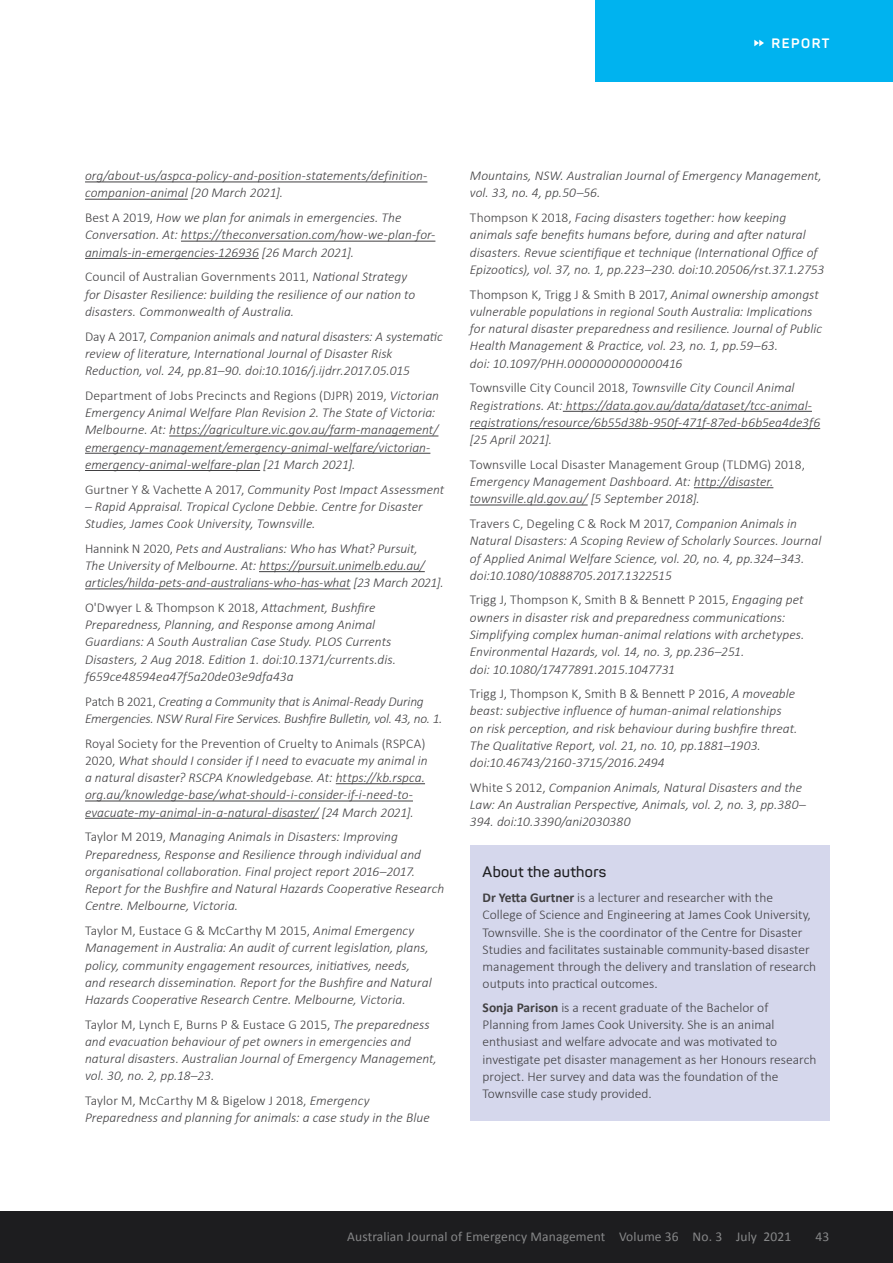
<style>
.page{position:relative;width:893px;height:1263px;background:#fff}
.page>*{position:absolute;margin:0;border:0;box-sizing:border-box;transform-origin:0 0}
.t1{font:600 15px "Panton";letter-spacing:.02em;color:#1d1d1f}
.t2{font:italic 300 13.5px/17.2px "Calibri";letter-spacing:.005em;color:#414042}
.t3{font:300 13.5px/17.2px "Calibri";color:#414042}
.t4{font:italic 300 13.5px/17.2px "Calibri";letter-spacing:-.015em;color:#414042}
.t5{font:13.5px "Calibri";letter-spacing:.01em;color:#868788}
.t6{font:700 13.5px "Panton";letter-spacing:.11em;color:#fff}
.s1{font-style:normal}
.s2{font-weight:700}
</style>
<div class="page">
<div style="left:596px;top:0;width:297px;height:81px;background:#00b3ef"></div>
<svg style="left:754px;top:40px;width:10px;height:6px"></svg>
<div style="left:0;top:1212px;width:893px;height:51px;background:#1d1d1f"></div>
<hr style="left:85px;top:182px;width:342px;height:1px;background:#414042">
<hr style="left:85px;top:199px;width:103px;height:1px;background:#414042">
<hr style="left:181px;top:241px;width:254px;height:1px;background:#414042">
<hr style="left:85px;top:258px;width:174px;height:1px;background:#414042">
<hr style="left:169px;top:436px;width:269px;height:1px;background:#414042">
<hr style="left:85px;top:453px;width:345px;height:1px;background:#414042">
<hr style="left:85px;top:470px;width:175px;height:1px;background:#414042">
<hr style="left:259px;top:571px;width:166px;height:1px;background:#414042">
<hr style="left:85px;top:589px;width:265px;height:1px;background:#414042">
<hr style="left:336px;top:783px;width:89px;height:1px;background:#414042">
<hr style="left:85px;top:801px;width:328px;height:1px;background:#414042">
<hr style="left:85px;top:818px;width:234px;height:1px;background:#414042">
<hr style="left:563px;top:411px;width:249px;height:1px;background:#414042">
<hr style="left:470px;top:428px;width:350px;height:1px;background:#414042">
<hr style="left:694px;top:487px;width:79px;height:1px;background:#414042">
<hr style="left:470px;top:505px;width:118px;height:1px;background:#414042">
<div style="left:470px;top:846px;width:359px;height:48px;background:#d5d7ec"></div>
<div style="left:470px;top:875px;width:359px;height:136px;background:#d5d7ec"></div>
<div style="left:470px;top:985px;width:359px;height:136px;background:#d5d7ec"></div>
<p class="t6" style="left:772px;top:34px;width:59px">REPORT</p>
<p class="t2" style="left:85px;top:167px;width:344px">org/about-us/aspca-policy-and-position-statements/definition&shy;companion-animal [20 March 2021].</p>
<p class="t2" style="left:85px;top:209px;width:352px"><span class="s1">Best A 2019,</span> How we plan for animals in emergencies. The<br>Conversation. At: https://theconversation.com/how-we-plan-for&shy;animals-in-emergencies-126936 [26 March 2021].</p>
<p class="t2" style="left:85px;top:268px;width:332px"><span class="s1">Council of Australian Governments 2011,</span> National Strategy for Disaster Resilience: building the resilience of our nation to disasters. Commonwealth of Australia.</p>
<p class="t2" style="left:85px;top:327px;width:359px"><span class="s1">Day A 2017,</span> Companion animals and natural disasters: A systematic review of literature, International Journal of Disaster Risk<br>Reduction, vol. 24, pp.81–90. doi:10.1016/j.ijdrr.2017.05.015</p>
<p class="t2" style="left:85px;top:387px;width:356px"><span class="s1">Department of Jobs Precincts and Regions (DJPR) 2019,</span> Victorian Emergency Animal Welfare Plan Revision 2. The State of Victoria:<br>Melbourne. At: https://agriculture.vic.gov.au/farm-management/ emergency-management/emergency-animal-welfare/victorian&shy;emergency-animal-welfare-plan [21 March 2021].</p>
<p class="t2" style="left:85px;top:480px;width:361px"><span class="s1">Gurtner Y &amp; Vachette A 2017,</span> Community Post Impact Assessment</p>
<p class="t2" style="left:85px;top:497px;width:339px">– Rapid Appraisal. Tropical Cyclone Debbie. Centre for Disaster<br>Studies, James Cook University, Townsville.</p>
<p class="t2" style="left:85px;top:539px;width:360px"><span class="s1">Hannink N 2020,</span> Pets and Australians: Who has What? Pursuit,<br>The University of Melbourne. At: https://pursuit.unimelb.edu.au/ articles/hilda-pets-and-australians-who-has-what [23 March 2021].</p>
<p class="t2" style="left:85px;top:599px;width:313px"><span class="s1">O'Dwyer L &amp; Thompson K 2018,</span> Attachment, Bushfire Preparedness, Planning, and Response among Animal Guardians: A South Australian Case Study. PLOS Currents Disasters, 2 Aug 2018. Edition 1. doi:10.1371/currents.dis. f659ce48594ea47f5a20de03e9dfa43a</p>
<p class="t4" style="left:85px;top:692px;width:359px"><span class="s1">Patch B 2021,</span> Creating a Community that is Animal-Ready During<br>Emergencies. NSW Rural Fire Services. Bushfire Bulletin, vol. 43, no. 1.</p>
<p class="t2" style="left:85px;top:734px;width:344px"><span class="s1">Royal Society for the Prevention of Cruelty to Animals (RSPCA)<br>2020,</span> What should I consider if I need to evacuate my animal in a natural disaster? RSCPA Knowledgebase. At: https://kb.rspca. org.au/knowledge-base/what-should-i-consider-if-i-need-to&shy;evacuate-my-animal-in-a-natural-disaster/ [24 March 2021].</p>
<p class="t2" style="left:85px;top:828px;width:361px"><span class="s1">Taylor M 2019,</span> Managing Animals in Disasters: Improving Preparedness, Response and Resilience through individual and organisational collaboration. Final project report 2016–2017.<br>Report for the Bushfire and Natural Hazards Cooperative Research Centre. Melbourne, Victoria.</p>
<p class="t2" style="left:85px;top:922px;width:348px"><span class="s1">Taylor M, Eustace G &amp; McCarthy M 2015,</span> Animal Emergency Management in Australia: An audit of current legislation, plans, policy, community engagement resources, initiatives, needs, and research dissemination. Report for the Bushfire and Natural Hazards Cooperative Research Centre. Melbourne, Victoria.</p>
<p class="t2" style="left:85px;top:1015px;width:353px"><span class="s1">Taylor M, Lynch E, Burns P &amp; Eustace G 2015,</span> The preparedness and evacuation behaviour of pet owners in emergencies and natural disasters. Australian Journal of Emergency Management, vol. 30, no. 2, pp.18–23.</p>
<p class="t2" style="left:85px;top:1092px;width:346px"><span class="s1">Taylor M, McCarthy M &amp; Bigelow J 2018,</span> Emergency<br>Preparedness and planning for animals: a case study in the Blue</p>
<p class="t2" style="left:470px;top:167px;width:353px">Mountains, NSW. Australian Journal of Emergency Management, vol. 33, no. 4, pp.50–56.</p>
<p class="t2" style="left:470px;top:209px;width:356px"><span class="s1">Thompson K 2018,</span> Facing disasters together: how keeping animals safe benefits humans before, during and after natural disasters. Revue scientifique et technique (International Office of Epizootics), vol. 37, no. 1, pp.223–230. doi:10.20506/rst.37.1.2753</p>
<p class="t2" style="left:470px;top:285px;width:354px"><span class="s1">Thompson K, Trigg J &amp; Smith B 2017,</span> Animal ownership amongst vulnerable populations in regional South Australia: Implications for natural disaster preparedness and resilience. Journal of Public Health Management &amp; Practice, vol. 23, no. 1, pp.59–63.<br>doi: 10.1097/PHH.0000000000000416</p>
<p class="t2" style="left:470px;top:379px;width:352px"><span class="s1">Townsville City Council 2018,</span> Townsville City Council Animal Registrations. At: https://data.gov.au/data/dataset/tcc-animal&shy;registrations/resource/6b55d38b-950f-471f-87ed-b6b5ea4de3f6 [25 April 2021].</p>
<p class="t3" style="left:470px;top:456px;width:337px">Townsville Local Disaster Management Group (TLDMG) 2018,</p>
<p class="t2" style="left:470px;top:473px;width:305px">Emergency Management Dashboard. At: http://disaster. townsville.qld.gov.au/ [5 September 2018].</p>
<p class="t2" style="left:470px;top:515px;width:353px"><span class="s1">Travers C, Degeling C &amp; Rock M 2017,</span> Companion Animals in Natural Disasters: A Scoping Review of Scholarly Sources. Journal of Applied Animal Welfare Science, vol. 20, no. 4, pp.324–343. doi:10.1080/10888705.2017.1322515</p>
<p class="t2" style="left:470px;top:591px;width:336px"><span class="s1">Trigg J, Thompson K, Smith B &amp; Bennett P 2015,</span> Engaging pet owners in disaster risk and preparedness communications:<br>Simplifying complex human-animal relations with archetypes.<br>Environmental Hazards, vol. 14, no. 3, pp.236–251.<br>doi: 10.1080/17477891.2015.1047731</p>
<p class="t2" style="left:470px;top:685px;width:329px"><span class="s1">Trigg J, Thompson K, Smith B &amp; Bennett P 2016,</span> A moveable beast: subjective influence of human-animal relationships on risk perception, and risk behaviour during bushfire threat.<br>The Qualitative Report, vol. 21, no. 10, pp.1881–1903. doi:10.46743/2160-3715/2016.2494</p>
<p class="t2" style="left:470px;top:779px;width:337px"><span class="s1">White S 2012,</span> Companion Animals, Natural Disasters and the<br>Law: An Australian Perspective, Animals, vol. 2, no. 3, pp.380–<br>394. doi:10.3390/ani2030380</p>
<p class="t1" style="left:483px;top:863px;width:125px">About the authors</p>
<p class="t3" style="left:483px;top:889px;width:335px"><span class="s2">Dr Yetta Gurtner</span> is a lecturer and researcher with the College of Science and Engineering at James Cook University, Townsville. She is the coordinator of the Centre for Disaster Studies and facilitates sustainable community-based disaster management through the delivery and translation of research outputs into practical outcomes.</p>
<p class="t3" style="left:483px;top:999px;width:335px"><span class="s2">Sonja Parison</span> is a recent graduate of the Bachelor of Planning from James Cook University. She is an animal enthusiast and welfare advocate and was motivated to investigate pet disaster management as her Honours research project. Her survey and data was the foundation of the Townsville case study provided.</p>
<p class="t5" style="left:347px;top:1227px;width:446px">Australian Journal of Emergency Management Volume 36 No. 3 July 2021</p>
<p class="t5" style="left:815px;top:1227px;width:15px">43</p>
</div>
